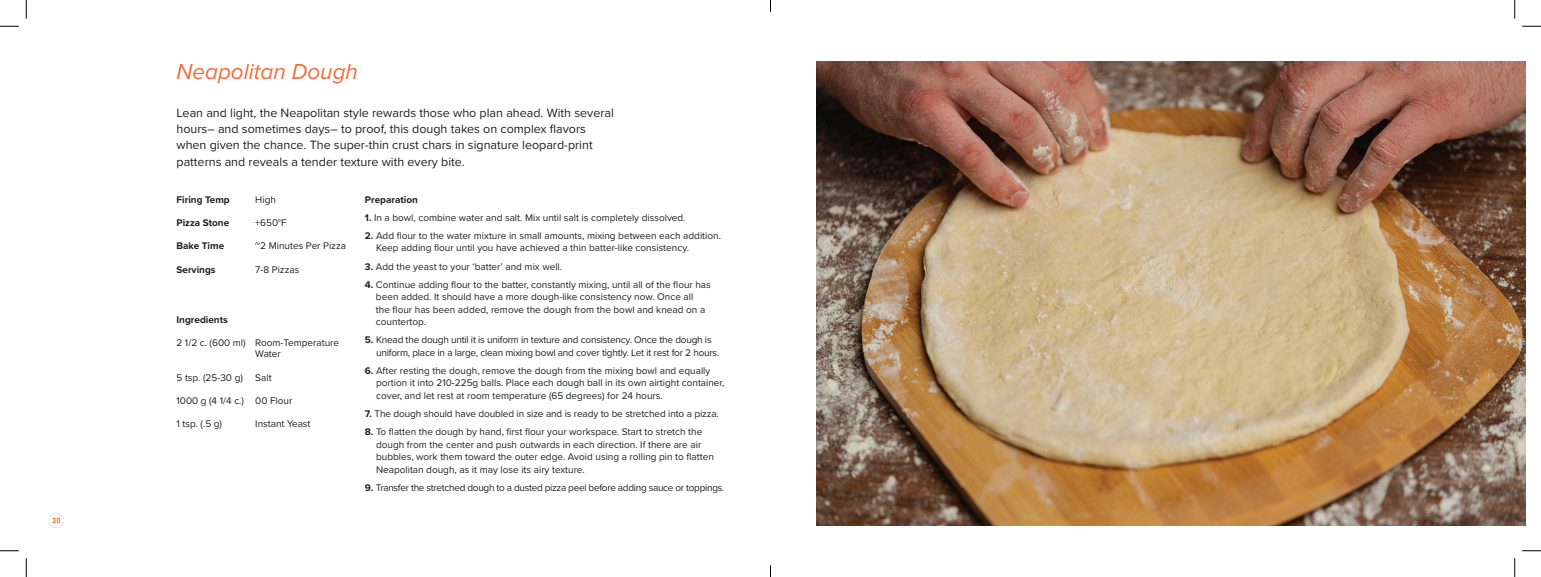
<style>
.page{position:relative;width:1541px;height:577px;background:#fff}
.page>*{position:absolute;margin:0;border:0;box-sizing:border-box;transform-origin:0 0}
.t1{font:italic 22.5px "Proxima Nova";color:#f26b3a}
.t2{font:12.5px/16.2px "Proxima Nova";color:#1e2120}
.t3{font:10px/12.5px "Proxima Nova";color:#1e2120}
.t4{font:10px/12.5px "Proxima Nova";letter-spacing:-.02em;color:#1e2120}
.t5{font:10px "Proxima Nova";letter-spacing:-.03em;color:#1e2120}
.t6{font:700 10px "Proxima Nova";color:#1e2120}
.t7{font:700 7.5px "DINOT";color:#f26b3a}
.s1{font-weight:700}
</style>
<div class="page">
<svg style="left:49px;top:513px;width:15px;height:15px"></svg>
<img style="left:816px;top:62px;width:710px;height:464px">
<svg style="left:0;top:25px;width:19px;height:2px"></svg>
<svg style="left:1522px;top:25px;width:19px;height:2px"></svg>
<svg style="left:0;top:550px;width:19px;height:1px"></svg>
<svg style="left:1522px;top:550px;width:19px;height:1px"></svg>
<svg style="left:25px;top:0;width:2px;height:19px"></svg>
<svg style="left:25px;top:558px;width:2px;height:19px"></svg>
<svg style="left:1514px;top:0;width:1px;height:19px"></svg>
<svg style="left:1514px;top:558px;width:1px;height:19px"></svg>
<p class="t7" style="left:52px;top:514px;width:10px">30</p>
<h1 class="t1" style="left:176px;top:55px;width:183px">Neapolitan Dough</h1>
<p class="t2" style="left:176px;top:104px;width:439px">Lean and light, the Neapolitan style rewards those who plan ahead. With several hours– and sometimes days– to proof, this dough takes on complex flavors when given the chance. The super-thin crust chars in signature leopard-print patterns and reveals a tender texture with every bite.</p>
<p class="t6" style="left:176px;top:192px;width:55px">Firing Temp</p>
<p class="t3" style="left:255px;top:193px;width:22px">High</p>
<p class="t6" style="left:176px;top:215px;width:54px">Pizza Stone</p>
<p class="t3" style="left:255px;top:216px;width:33px">+650°F</p>
<p class="t6" style="left:176px;top:238px;width:49px">Bake Time</p>
<p class="t3" style="left:255px;top:239px;width:92px">~2 Minutes Per Pizza</p>
<p class="t6" style="left:176px;top:262px;width:41px">Servings</p>
<p class="t3" style="left:255px;top:263px;width:46px">7-8 Pizzas</p>
<p class="t6" style="left:365px;top:192px;width:55px">Preparation</p>
<p class="t3" style="left:365px;top:211px;width:322px"><span class="s1">1.</span> In a bowl, combine water and salt. Mix until salt is completely dissolved.</p>
<p class="t3" style="left:376px;top:229px;width:346px;text-indent:-11px"><span class="s1">2.</span> Add flour to the water mixture in small amounts, mixing between each addition.<br>Keep adding flour until you have achieved a thin batter-like consistency.</p>
<p class="t3" style="left:365px;top:259px;width:199px"><span class="s1">3.</span> Add the yeast to your ‘batter’ and mix well.</p>
<p class="t3" style="left:376px;top:278px;width:336px;text-indent:-11px"><span class="s1">4.</span> Continue adding flour to the batter, constantly mixing, until all of the flour has been added. It should have a more dough-like consistency now. Once all<br>the flour has been added, remove the dough from the bowl and knead on a countertop.</p>
<p class="t4" style="left:376px;top:333px;width:345px;text-indent:-11px"><span class="s1">5.</span> Knead the dough until it is uniform in texture and consistency. Once the dough is uniform, place in a large, clean mixing bowl and cover tightly. Let it rest for 2 hours.</p>
<p class="t3" style="left:376px;top:364px;width:350px;text-indent:-11px"><span class="s1">6.</span> After resting the dough, remove the dough from the mixing bowl and equally portion it into 210-225g balls. Place each dough ball in its own airtight container, cover, and let rest at room temperature (65 degrees) for 24 hours.</p>
<p class="t3" style="left:365px;top:407px;width:355px"><span class="s1">7.</span> The dough should have doubled in size and is ready to be stretched into a pizza.</p>
<p class="t3" style="left:376px;top:425px;width:339px;text-indent:-11px"><span class="s1">8.</span> To flatten the dough by hand, first flour your workspace. Start to stretch the dough from the center and push outwards in each direction. If there are air bubbles, work them toward the outer edge. Avoid using a rolling pin to flatten Neapolitan dough, as it may lose its airy texture.</p>
<p class="t5" style="left:365px;top:480px;width:361px"><span class="s1">9.</span> Transfer the stretched dough to a dusted pizza peel before adding sauce or toppings.</p>
<p class="t6" style="left:176px;top:312px;width:53px">Ingredients</p>
<p class="t3" style="left:255px;top:337px;width:85px;line-height:11.2px;text-indent:-79px">2 1/2 c. (600 ml) Room-Temperature<br>Water</p>
<p class="t3" style="left:176px;top:371px;width:97px">5 tsp. (25-30 g) Salt</p>
<p class="t3" style="left:176px;top:394px;width:117px">1000 g (4 1/4 c.) 00 Flour</p>
<p class="t3" style="left:176px;top:417px;width:47px">1 tsp. (.5 g)</p>
<p class="t3" style="left:255px;top:417px;width:57px">Instant Yeast</p>
</div>
